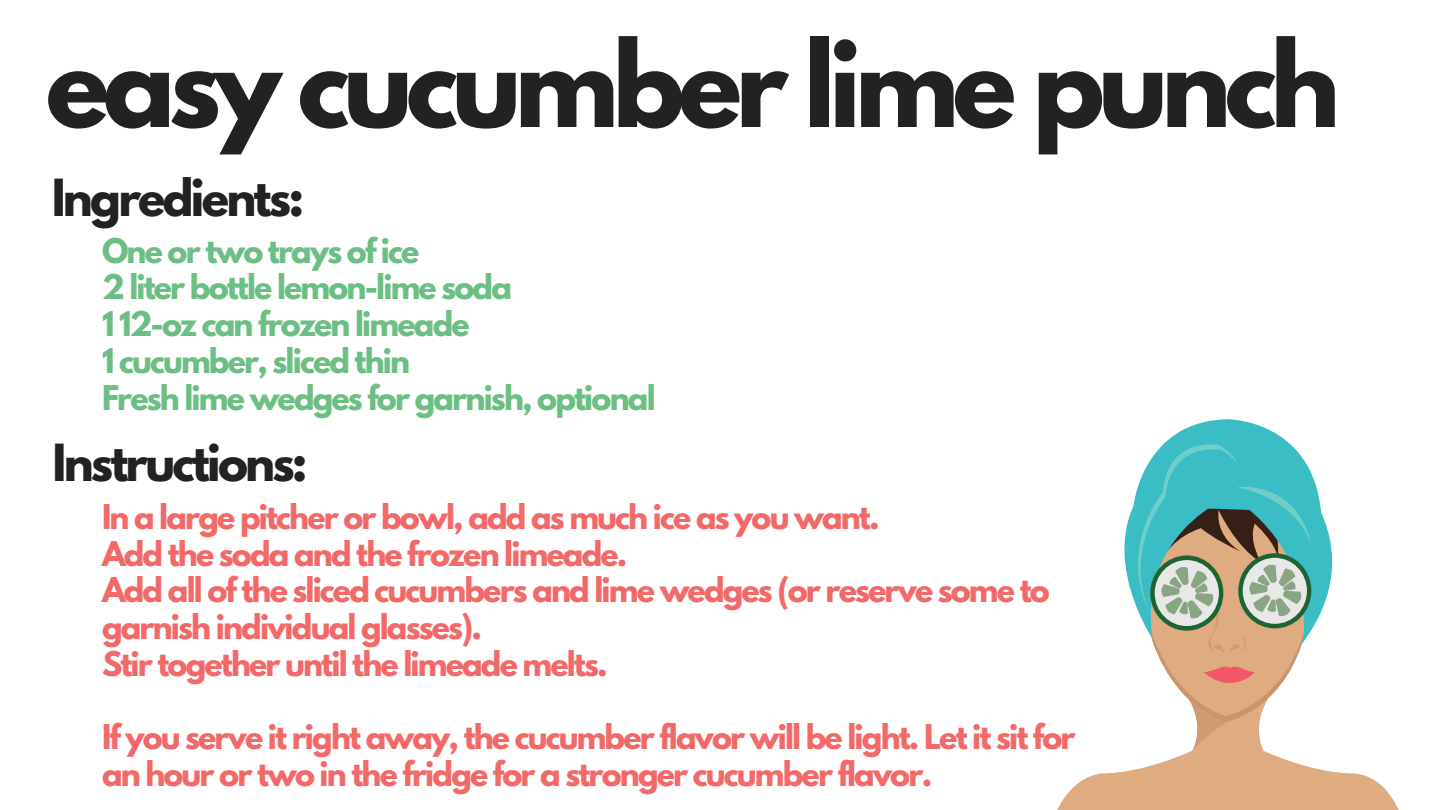
<style>
.page{position:relative;width:1440px;height:810px;background:#fff}
.page>*{position:absolute;margin:0;border:0;box-sizing:border-box;transform-origin:0 0}
.t1{font:700 105.7px "League Spartan";letter-spacing:-.06em;color:#222}
.t2{font:700 45.3px "League Spartan";letter-spacing:-.06em;color:#222}
.t3{font:700 30.2px/36.8px "League Spartan";letter-spacing:-.06em;color:#f26968}
.t4{font:700 30.2px/36.8px "League Spartan";letter-spacing:-.06em;color:#6cbf84}
</style>
<div class="page">
<svg style="left:1057px;top:419px;width:342px;height:391px"></svg>
<h1 class="t1" style="left:46px;top:32px;width:1296px">easy cucumber lime punch</h1>
<h2 class="t2" style="left:52px;top:175px;width:254px">Ingredients:</h2>
<p class="t4" style="left:102px;top:236px;width:555px">One or two trays of ice<br>2 liter bottle lemon-lime soda<br>1 12-oz can frozen limeade<br>1 cucumber, sliced thin<br>Fresh lime wedges for garnish, optional</p>
<h2 class="t2" style="left:52px;top:440px;width:257px">Instructions:</h2>
<p class="t3" style="left:102px;top:502px;width:949px">In a large pitcher or bowl, add as much ice as you want.<br>Add the soda and the frozen limeade.<br>Add all of the sliced cucumbers and lime wedges (or reserve some to garnish individual glasses).<br>Stir together until the limeade melts.</p>
<p class="t3" style="left:102px;top:723px;width:975px">If you serve it right away, the cucumber flavor will be light. Let it sit for an hour or two in the fridge for a stronger cucumber flavor.</p>
</div>
